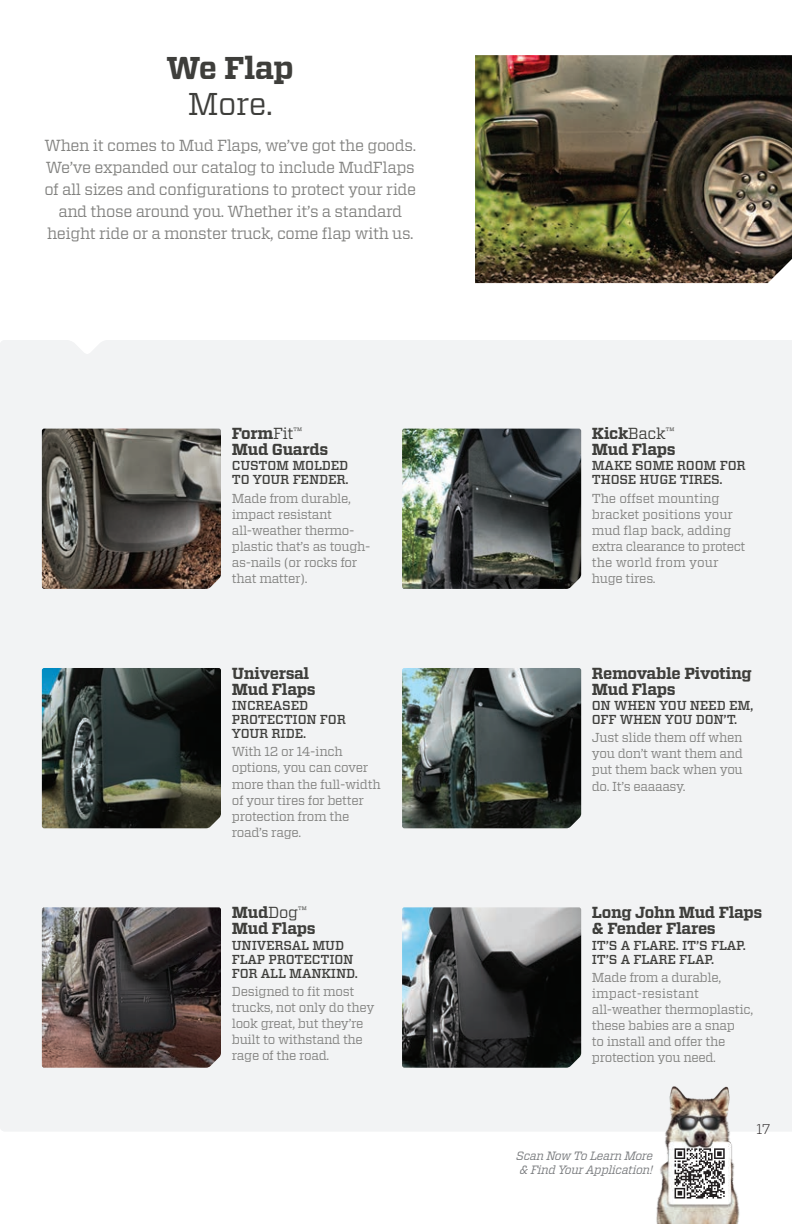
<style>
.page{position:relative;width:792px;height:1224px;background:#fff}
.page>*{position:absolute;margin:0;border:0;box-sizing:border-box;transform-origin:0 0}
.head_2021{font:700 31.6px/36px "Vitesse";letter-spacing:-.015em;color:#3e3e3b;text-align:center}
.body_text_2021{font:16px/22px "Vitesse";letter-spacing:-.025em;color:#81817f;text-align:center}
.intro_page_-_head_20{font:700 16px/16px "Vitesse";letter-spacing:-.02em;color:#3e3e3b}
.t1{font:300 14px "Vitesse";color:#231f20}
.intro_page_-_body_te{font:13px/16px "Vitesse";letter-spacing:-.025em;color:#81817f}
.intro_page_-_subhead{font:500 13px/14px "Vitesse";letter-spacing:-.015em;color:#3e3e3b}
.t2{font:italic 12px/14px "Vitesse";letter-spacing:-.025em;color:#76787b;text-align:center}
.s1{font-weight:400}
</style>
<div class="page">
<div style="left:1px;top:340px;width:791px;height:791px;background:#f2f3f4"></div>
<img style="left:402px;top:429px;width:179px;height:160px">
<img style="left:42px;top:429px;width:179px;height:160px">
<img style="left:42px;top:668px;width:179px;height:160px">
<img style="left:402px;top:668px;width:179px;height:160px">
<img style="left:402px;top:907px;width:179px;height:161px">
<img style="left:42px;top:907px;width:179px;height:161px">
<img style="left:475px;top:55px;width:317px;height:228px">
<img style="left:0;top:0;width:1px;height:1224px">
<img style="left:653px;top:1083px;width:103px;height:141px">
<svg style="left:675px;top:1148px;width:50px;height:51px"></svg>
<p class="head_2021" style="left:167px;top:50px;width:129px">We Flap<br><span class="s1">More.</span></p>
<p class="body_text_2021" style="left:44px;top:135px;width:373px">When it comes to Mud Flaps, we’ve got the goods.<br>We’ve expanded our catalog to include MudFlaps of all sizes and configurations to protect your ride and those around you. Whether it’s a standard height ride or a monster truck, come flap with us.</p>
<p class="intro_page_-_head_20" style="left:232px;top:426px;width:98px">Form<span class="s1">Fit</span><sup>™<br></sup>Mud Guards</p>
<p class="intro_page_-_subhead" style="left:232px;top:459px;width:118px">CUSTOM MOLDED<br>TO YOUR FENDER.</p>
<p class="intro_page_-_body_te" style="left:232px;top:490px;width:140px">Made from durable, impact resistant all-weather thermo&shy;plastic that’s as tough&shy;as-nails (or rocks for that matter).</p>
<p class="intro_page_-_head_20" style="left:232px;top:666px;width:85px">Universal<br>Mud Flaps</p>
<p class="intro_page_-_subhead" style="left:232px;top:699px;width:116px">INCREASED<br>PROTECTION FOR<br>YOUR RIDE.</p>
<p class="intro_page_-_body_te" style="left:232px;top:744px;width:150px">With 12 or 14-inch options, you can cover more than the full-width of your tires for better protection from the road’s rage.</p>
<p class="intro_page_-_head_20" style="left:232px;top:905px;width:85px">Mud<span class="s1">Dog</span><sup>™<br></sup>Mud Flaps</p>
<p class="intro_page_-_subhead" style="left:232px;top:938px;width:128px">UNIVERSAL MUD<br>FLAP PROTECTION<br>FOR ALL MANKIND.</p>
<p class="intro_page_-_body_te" style="left:232px;top:983px;width:144px">Designed to fit most trucks, not only do they look great, but they’re built to withstand the rage of the road.</p>
<p class="intro_page_-_head_20" style="left:592px;top:426px;width:85px">Kick<span class="s1">Back</span><sup>™<br></sup>Mud Flaps</p>
<p class="intro_page_-_subhead" style="left:592px;top:459px;width:155px">MAKE SOME ROOM FOR<br>THOSE HUGE TIRES.</p>
<p class="intro_page_-_body_te" style="left:592px;top:490px;width:155px">The offset mounting bracket positions your mud flap back, adding extra clearance to protect the world from your huge tires.</p>
<p class="intro_page_-_head_20" style="left:592px;top:666px;width:162px">Removable Pivoting<br>Mud Flaps</p>
<p class="intro_page_-_subhead" style="left:592px;top:699px;width:163px">ON WHEN YOU NEED EM,<br>OFF WHEN YOU DON’T.</p>
<p class="intro_page_-_body_te" style="left:592px;top:730px;width:153px;text-align:justify">Just slide them off when you don’t want them and put them back when you do. It’s eaaaasy.</p>
<p class="intro_page_-_head_20" style="left:592px;top:905px;width:172px">Long John Mud Flaps &amp; Fender Flares</p>
<p class="intro_page_-_subhead" style="left:592px;top:938px;width:156px">IT’S A FLARE. IT’S FLAP.<br>IT’S A FLARE FLAP.</p>
<p class="intro_page_-_body_te" style="left:592px;top:969px;width:163px">Made from a durable, impact-resistant all-weather thermoplastic, these babies are a snap<br>to install and offer the protection you need.</p>
<p class="t2" style="left:516px;top:1149px;width:138px">Scan Now To Learn More &amp; Find Your Application!</p>
<p class="t1" style="left:756px;top:1120px;width:16px">17</p>
</div>
